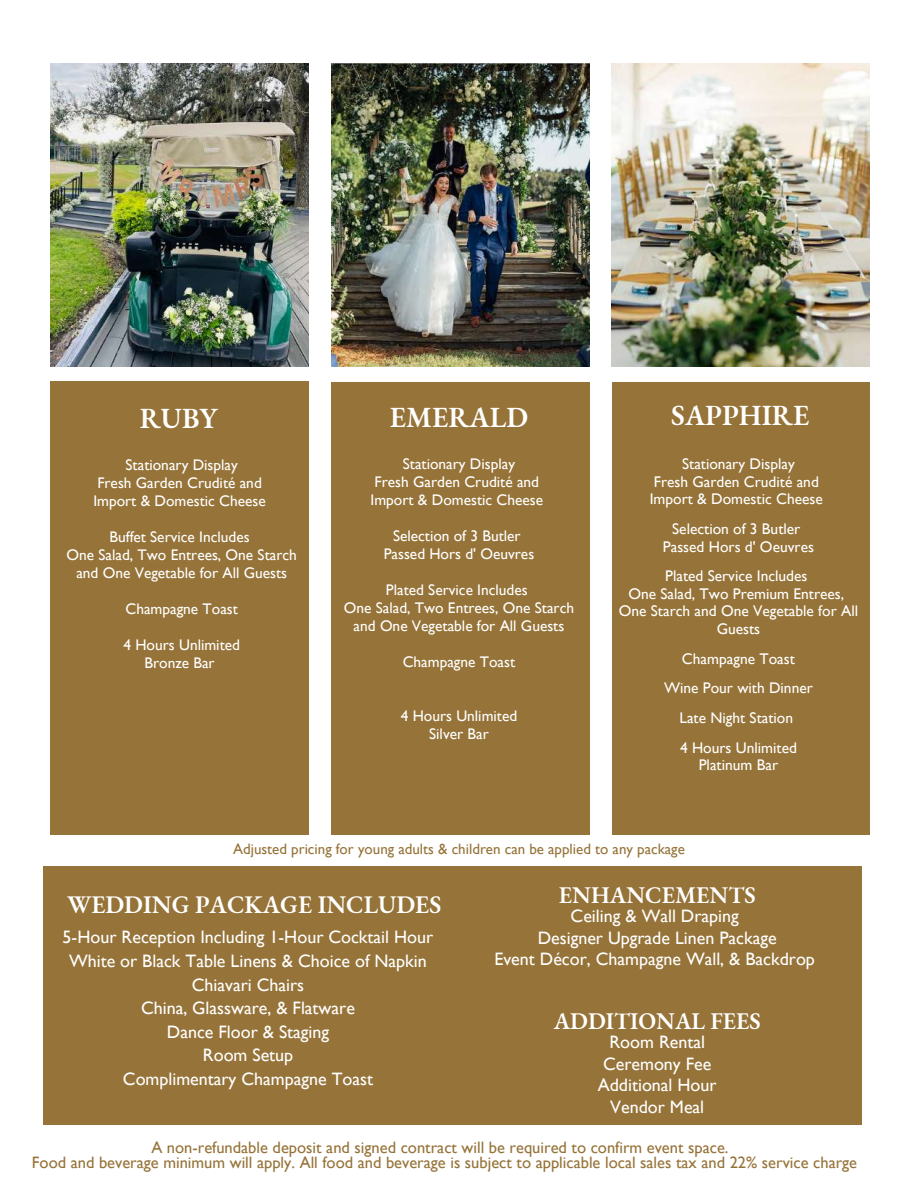
<style>
.page{position:relative;width:918px;height:1188px;background:#fff}
.page>*{position:absolute;margin:0;border:0;box-sizing:border-box;transform-origin:0 0}
.t1{font:600 28.5px "EB Garamond";color:#fff}
.t2{font:600 24.6px "EB Garamond";color:#fff}
.t3{font:600 23.4px "EB Garamond";color:#fff}
.t4{font:18px/23.7px "Gill Sans";color:#fff;text-align:center}
.t5{font:16.5px/14.7px "Gill Sans";color:#967338;text-align:center}
.t6{font:15.45px/18px "Gill Sans";color:#fff;text-align:center}
.t7{font:15px "Gill Sans";color:#967338}
</style>
<div class="page">
<img style="left:51px;top:63px;width:258px;height:304px">
<img style="left:612px;top:63px;width:257px;height:304px">
<img style="left:331px;top:63px;width:258px;height:304px">
<div style="left:331px;top:382px;width:258px;height:453px;background:#967338"></div>
<div style="left:43px;top:867px;width:819px;height:258px;background:#967338"></div>
<div style="left:51px;top:381px;width:258px;height:454px;background:#967338"></div>
<div style="left:612px;top:382px;width:258px;height:453px;background:#967338"></div>
<h1 class="t1" style="left:140px;top:400px;width:79px">RUBY</h1>
<h1 class="t1" style="left:390px;top:398px;width:140px">EMERALD</h1>
<p class="t6" style="left:93px;top:455px;width:174px">Stationary Display<br>Fresh Garden Crudité and<br>Import &amp; Domestic Cheese</p>
<p class="t6" style="left:67px;top:527px;width:232px">Buffet Service Includes<br>One Salad, Two Entrees, One Starch and One Vegetable for All Guests</p>
<p class="t6" style="left:125px;top:599px;width:114px">Champagne Toast</p>
<p class="t6" style="left:123px;top:635px;width:118px">4 Hours Unlimited<br>Bronze Bar</p>
<p class="t6" style="left:371px;top:455px;width:174px">Stationary Display<br>Fresh Garden Crudité and<br>Import &amp; Domestic Cheese</p>
<p class="t6" style="left:384px;top:527px;width:152px">Selection of 3 Butler<br>Passed Hors d' Oeuvres</p>
<p class="t6" style="left:344px;top:581px;width:232px">Plated Service Includes<br>One Salad, Two Entrees, One Starch and One Vegetable for All Guests</p>
<p class="t6" style="left:403px;top:653px;width:114px">Champagne Toast</p>
<p class="t6" style="left:401px;top:707px;width:118px">4 Hours Unlimited<br>Silver Bar</p>
<h1 class="t1" style="left:671px;top:396px;width:140px">SAPPHIRE</h1>
<p class="t6" style="left:650px;top:455px;width:175px;line-height:17.5px">Stationary Display<br>Fresh Garden Crudité and<br>Import &amp; Domestic Cheese</p>
<p class="t6" style="left:663px;top:520px;width:153px;line-height:17.5px">Selection of 3 Butler<br>Passed Hors d' Oeuvres</p>
<p class="t6" style="left:619px;top:567px;width:241px;line-height:17.5px">Plated Service Includes<br>One Salad, Two Premium Entrees,<br>One Starch and One Vegetable for All<br>Guests</p>
<p class="t6" style="left:664px;top:643px;width:150px;line-height:29.7px">Champagne Toast<br>Wine Pour with Dinner<br>Late Night Station<br>4 Hours Unlimited</p>
<p class="t6" style="left:699px;top:756px;width:81px">Platinum Bar</p>
<p class="t7" style="left:233px;top:840px;width:453px">Adjusted pricing for young adults &amp; children can be applied to any package</p>
<h2 class="t2" style="left:67px;top:888px;width:376px">WEDDING PACKAGE INCLUDES</h2>
<p class="t4" style="left:63px;top:925px;width:372px">5-Hour Reception Including 1-Hour Cocktail Hour<br>White or Black Table Linens &amp; Choice of Napkin<br>Chiavari Chairs<br>China, Glassware, &amp; Flatware<br>Dance Floor &amp; Staging<br>Room Setup<br>Complimentary Champagne Toast</p>
<h3 class="t3" style="left:559px;top:880px;width:198px">ENHANCEMENTS</h3>
<p class="t4" style="left:494px;top:906px;width:322px;line-height:21.3px">Ceiling &amp; Wall Draping<br>Designer Upgrade Linen Package<br>Event Décor, Champagne Wall, &amp; Backdrop</p>
<h3 class="t3" style="left:554px;top:1006px;width:209px">ADDITIONAL FEES</h3>
<p class="t4" style="left:598px;top:1032px;width:120px;line-height:21.3px">Room Rental<br>Ceremony Fee<br>Additional Hour<br>Vendor Meal</p>
<p class="t5" style="left:32px;top:1140px;width:827px">A non-refundable deposit and signed contract will be required to confirm event space.<br>Food and beverage minimum will apply. All food and beverage is subject to applicable local sales tax and 22% service charge</p>
</div>
